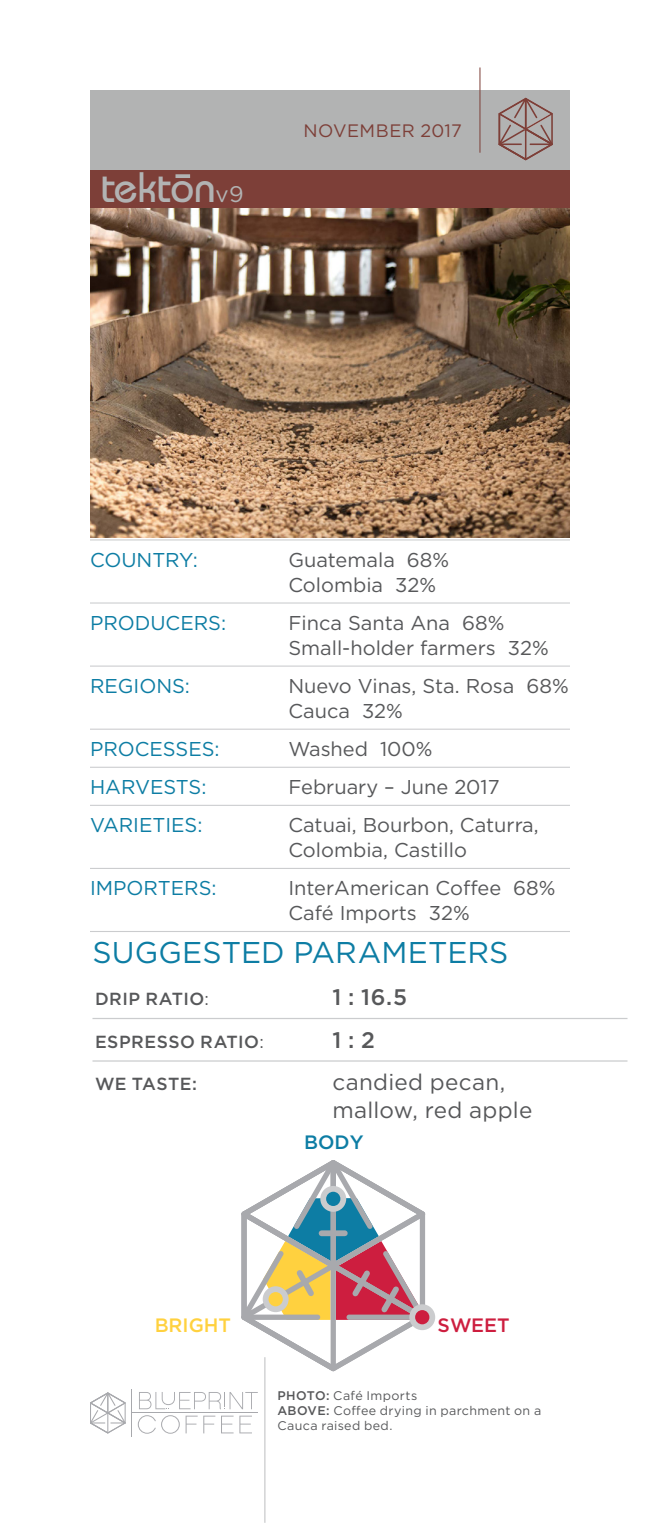
<style>
.page{position:relative;width:660px;height:1530px;background:#fff}
.page>*{position:absolute;margin:0;border:0;box-sizing:border-box;transform-origin:0 0}
.t1{font:42.5px "Bauhaus";letter-spacing:-.005em;color:#b2b3b3}
.t2{font:30px "Gotham";color:#0d7da4}
.t3{font:22.5px/27.5px "Gotham";letter-spacing:.01em;color:#57585a}
.t4{font:500 22.5px "Gotham";color:#57585a}
.t5{font:20px/25px "Gotham";color:#57585a}
.t6{font:20px "Gotham";color:#0d7da4}
.t7{font:500 19.25px "Gotham";color:#ffd13f}
.t8{font:500 19.25px "Gotham";color:#cd1e3f}
.t9{font:500 19.25px "Gotham";color:#0d7da4}
.t10{font:18px "Gotham";letter-spacing:.02em;color:#7d3f38}
.t11{font:500 17.5px "Gotham";letter-spacing:.03em;color:#57585a}
.t12{font:12.5px/15px "Gotham";letter-spacing:.03em;color:#57585a}
.s1{font-family:"Gotham";font-size:22.5px}
.s2{font-weight:400}
.s3{font-weight:500}
</style>
<div class="page">
<svg style="left:139px;top:1392px;width:119px;height:17px"></svg>
<svg style="left:138px;top:1415px;width:42px;height:19px"></svg>
<svg style="left:186px;top:1416px;width:29px;height:17px"></svg>
<svg style="left:221px;top:1416px;width:31px;height:17px"></svg>
<hr style="left:131px;top:1389px;width:1px;height:48px;background:#a8a9ad">
<hr style="left:132px;top:1412px;width:126px;height:1px;background:#a8a9ad">
<svg style="left:90px;top:1392px;width:36px;height:41px"></svg>
<hr style="left:90px;top:539px;width:480px;height:1px;background:#cbccce">
<hr style="left:90px;top:602px;width:480px;height:2px;background:#cbccce">
<hr style="left:90px;top:666px;width:480px;height:1px;background:#cbccce">
<hr style="left:90px;top:729px;width:480px;height:1px;background:#cbccce">
<hr style="left:90px;top:767px;width:480px;height:1px;background:#cbccce">
<hr style="left:90px;top:805px;width:480px;height:1px;background:#cbccce">
<hr style="left:90px;top:868px;width:480px;height:1px;background:#cbccce">
<hr style="left:90px;top:931px;width:480px;height:1px;background:#cbccce">
<hr style="left:264px;top:1357px;width:1px;height:166px;background:#bcbdc0">
<div style="left:90px;top:90px;width:480px;height:80px;background:#b2b3b3"></div>
<div style="left:90px;top:170px;width:480px;height:39px;background:#7d3f38"></div>
<svg style="left:499px;top:98px;width:54px;height:62px"></svg>
<hr style="left:479px;top:68px;width:1px;height:85px;background:#7d3f38">
<img style="left:90px;top:209px;width:480px;height:329px">
<hr style="left:92px;top:1018px;width:536px;height:1px;background:#cbccce">
<hr style="left:92px;top:1060px;width:536px;height:2px;background:#cbccce">
<svg style="left:175px;top:174px;width:15px;height:4px"></svg>
<svg style="left:241px;top:1160px;width:194px;height:211px"></svg>
<p class="t1" style="left:100px;top:161px;width:145px">tekton<span class="s1">v9</span></p>
<p class="t10" style="left:303px;top:120px;width:160px">NOVEMBER 2017</p>
<p class="t6" style="left:90px;top:547px;width:109px">COUNTRY:</p>
<p class="t5" style="left:288px;top:547px;width:162px">Guatemala 68%<br>Colombia 32%</p>
<p class="t6" style="left:90px;top:610px;width:138px">PRODUCERS:</p>
<p class="t5" style="left:288px;top:610px;width:262px">Finca Santa Ana 68%<br>Small-holder farmers 32%</p>
<p class="t6" style="left:90px;top:673px;width:102px">REGIONS:</p>
<p class="t5" style="left:288px;top:673px;width:282px">Nuevo Vinas, Sta. Rosa 68%<br>Cauca 32%</p>
<p class="t6" style="left:90px;top:736px;width:131px">PROCESSES:</p>
<p class="t5" style="left:288px;top:736px;width:146px">Washed 100%</p>
<p class="t6" style="left:90px;top:774px;width:118px">HARVESTS:</p>
<p class="t5" style="left:288px;top:774px;width:213px">February – June 2017</p>
<p class="t6" style="left:90px;top:812px;width:114px">VARIETIES:</p>
<p class="t5" style="left:288px;top:812px;width:252px">Catuai, Bourbon, Caturra,<br>Colombia, Castillo</p>
<p class="t6" style="left:90px;top:875px;width:128px">IMPORTERS:</p>
<p class="t5" style="left:288px;top:875px;width:269px">InterAmerican Coffee 68%<br>Café Imports 32%</p>
<p class="t2" style="left:92px;top:933px;width:417px">SUGGESTED PARAMETERS</p>
<p class="t11" style="left:95px;top:988px;width:116px">DRIP RATIO<span class="s2">:</span></p>
<p class="t4" style="left:332px;top:983px;width:76px">1 : 16.5</p>
<p class="t11" style="left:95px;top:1030px;width:170px">ESPRESSO RATIO<span class="s2">:</span></p>
<p class="t4" style="left:332px;top:1025px;width:44px">1 : 2</p>
<p class="t11" style="left:95px;top:1073px;width:104px">WE TASTE:</p>
<p class="t3" style="left:332px;top:1068px;width:201px">candied pecan, mallow, red apple</p>
<p class="t9" style="left:304px;top:1130px;width:61px">BODY</p>
<p class="t7" style="left:155px;top:1312px;width:78px">BRIGHT</p>
<p class="t8" style="left:438px;top:1312px;width:73px">SWEET</p>
<p class="t12" style="left:277px;top:1388px;width:265px"><span class="s3">PHOTO:</span> Café Imports<br><span class="s3">ABOVE:</span> Coffee drying in parchment on a<br>Cauca raised bed.</p>
</div>
